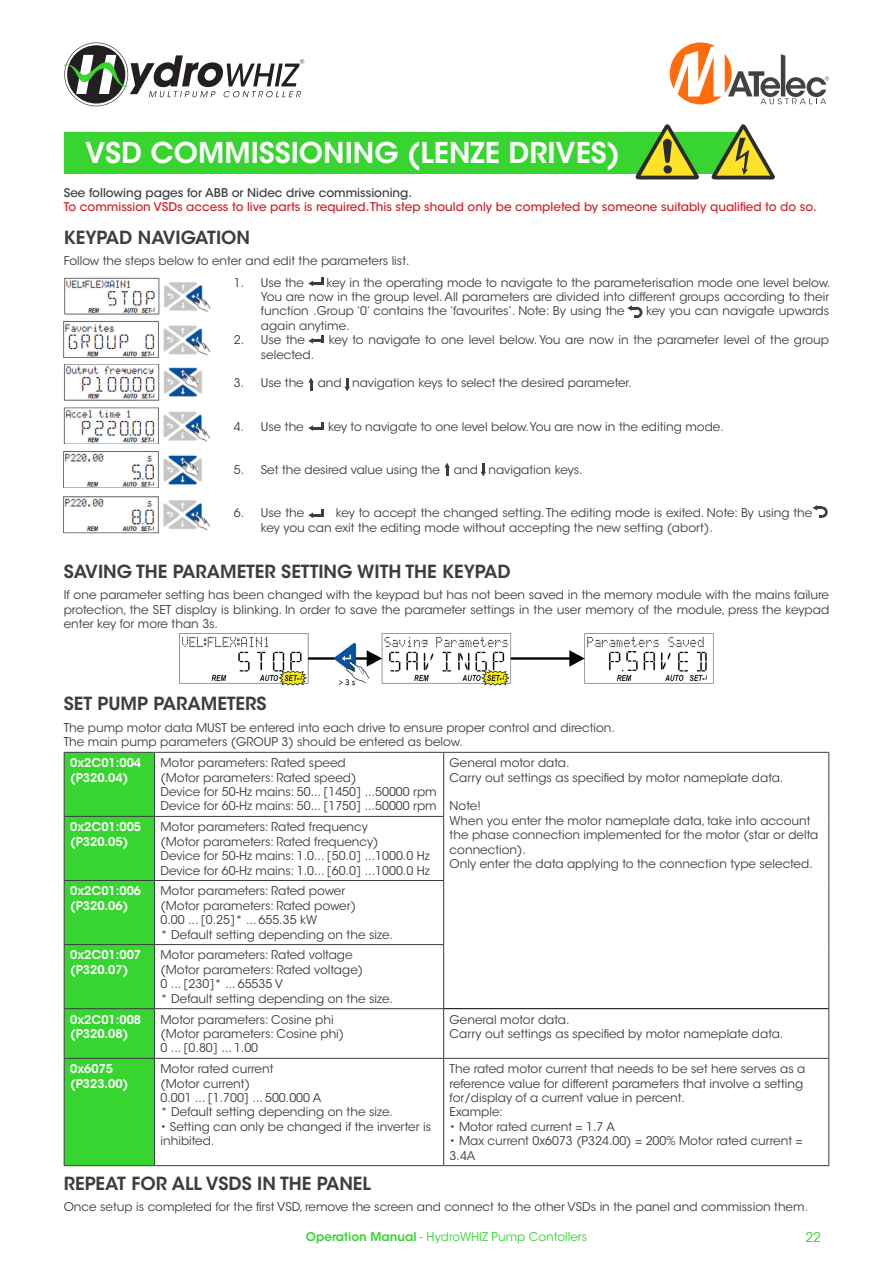
<style>
.page{position:relative;width:893px;height:1263px;background:#fff}
.page>*{position:absolute;margin:0;border:0;box-sizing:border-box;transform-origin:0 0}
.t1{font:600 28.5px "ITC Avant Garde Std";color:#fff}
.t2{font:600 18px "ITC Avant Garde Std";color:#3b3e42}
.t3{font:13.5px "ITC Avant Garde Std";color:#38d430}
.t4{font:12px/14.4px "ITC Avant Garde Std";color:#3b3e42}
.t5{font:600 12px/14.4px "ITC Avant Garde Std";color:#fff}
.t6{font:500 12px "ITC Avant Garde Std";color:#d2232a}
.t7{font:500 12px "ITC Avant Garde Std";color:#3b3e42}
.t8{font:12px "ITC Avant Garde Std";color:#38d430}
.s1{font-weight:600}
</style>
<div class="page">
<svg style="left:670px;top:43px;width:159px;height:61px"></svg>
<svg style="left:64px;top:43px;width:240px;height:63px"></svg>
<img style="left:64px;top:278px;width:146px;height:36px">
<img style="left:64px;top:321px;width:146px;height:37px">
<img style="left:64px;top:364px;width:138px;height:37px">
<img style="left:64px;top:407px;width:146px;height:36px">
<img style="left:64px;top:451px;width:138px;height:37px">
<img style="left:64px;top:497px;width:146px;height:36px">
<svg style="left:812px;top:505px;width:16px;height:12px"></svg>
<svg style="left:308px;top:278px;width:16px;height:8px"></svg>
<svg style="left:627px;top:305px;width:15px;height:13px"></svg>
<svg style="left:308px;top:335px;width:16px;height:9px"></svg>
<svg style="left:308px;top:378px;width:6px;height:13px"></svg>
<svg style="left:344px;top:378px;width:6px;height:13px"></svg>
<svg style="left:308px;top:422px;width:16px;height:9px"></svg>
<svg style="left:444px;top:463px;width:6px;height:13px"></svg>
<svg style="left:480px;top:463px;width:6px;height:13px"></svg>
<svg style="left:308px;top:509px;width:16px;height:9px"></svg>
<div style="left:65px;top:753px;width:89px;height:412px;background:#38d430"></div>
<hr style="left:64px;top:752px;width:90px;height:1px;background:#3b3e42">
<hr style="left:64px;top:753px;width:1px;height:63px;background:#3b3e42">
<hr style="left:154px;top:752px;width:290px;height:1px;background:#3b3e42">
<hr style="left:154px;top:753px;width:1px;height:63px;background:#3b3e42">
<hr style="left:444px;top:752px;width:385px;height:1px;background:#3b3e42">
<hr style="left:443px;top:753px;width:1px;height:63px;background:#3b3e42">
<hr style="left:828px;top:753px;width:1px;height:63px;background:#3b3e42">
<hr style="left:64px;top:816px;width:90px;height:1px;background:#3b3e42">
<hr style="left:64px;top:817px;width:1px;height:63px;background:#3b3e42">
<hr style="left:154px;top:816px;width:290px;height:1px;background:#3b3e42">
<hr style="left:154px;top:817px;width:1px;height:63px;background:#3b3e42">
<hr style="left:443px;top:817px;width:1px;height:63px;background:#3b3e42">
<hr style="left:828px;top:816px;width:1px;height:64px;background:#3b3e42">
<hr style="left:64px;top:880px;width:90px;height:1px;background:#3b3e42">
<hr style="left:64px;top:881px;width:1px;height:63px;background:#3b3e42">
<hr style="left:154px;top:880px;width:290px;height:1px;background:#3b3e42">
<hr style="left:154px;top:881px;width:1px;height:63px;background:#3b3e42">
<hr style="left:443px;top:881px;width:1px;height:63px;background:#3b3e42">
<hr style="left:828px;top:880px;width:1px;height:64px;background:#3b3e42">
<hr style="left:64px;top:944px;width:90px;height:1px;background:#3b3e42">
<hr style="left:64px;top:945px;width:1px;height:63px;background:#3b3e42">
<hr style="left:154px;top:944px;width:290px;height:1px;background:#3b3e42">
<hr style="left:154px;top:945px;width:1px;height:63px;background:#3b3e42">
<hr style="left:443px;top:945px;width:1px;height:63px;background:#3b3e42">
<hr style="left:828px;top:944px;width:1px;height:65px;background:#3b3e42">
<hr style="left:64px;top:1008px;width:90px;height:1px;background:#3b3e42">
<hr style="left:64px;top:1009px;width:1px;height:49px;background:#3b3e42">
<hr style="left:154px;top:1008px;width:290px;height:1px;background:#3b3e42">
<hr style="left:154px;top:1009px;width:1px;height:49px;background:#3b3e42">
<hr style="left:443px;top:1009px;width:1px;height:49px;background:#3b3e42">
<hr style="left:828px;top:1009px;width:1px;height:49px;background:#3b3e42">
<hr style="left:64px;top:1058px;width:90px;height:1px;background:#3b3e42">
<hr style="left:64px;top:1059px;width:1px;height:106px;background:#3b3e42">
<hr style="left:154px;top:1058px;width:290px;height:1px;background:#3b3e42">
<hr style="left:154px;top:1059px;width:1px;height:106px;background:#3b3e42">
<hr style="left:444px;top:1058px;width:385px;height:1px;background:#3b3e42">
<hr style="left:443px;top:1059px;width:1px;height:106px;background:#3b3e42">
<hr style="left:828px;top:1059px;width:1px;height:106px;background:#3b3e42">
<hr style="left:64px;top:1165px;width:90px;height:1px;background:#3b3e42">
<hr style="left:154px;top:1165px;width:290px;height:1px;background:#3b3e42">
<hr style="left:444px;top:1165px;width:385px;height:1px;background:#3b3e42">
<hr style="left:444px;top:1008px;width:384px;height:1px;background:#000">
<img style="left:179px;top:633px;width:535px;height:53px">
<div style="left:64px;top:132px;width:679px;height:41px;background:#38d430"></div>
<svg style="left:636px;top:124px;width:63px;height:56px"></svg>
<svg style="left:712px;top:124px;width:63px;height:56px"></svg>
<h1 class="t1" style="left:85px;top:135px;width:536px">VSD COMMISSIONING (LENZE DRIVES)</h1>
<p class="t7" style="left:64px;top:185px;width:350px">See following pages for ABB or Nidec drive commissioning.</p>
<p class="t6" style="left:64px;top:200px;width:754px">To commission VSDs access to live parts is required. This step should only be completed by someone suitably qualified to do so.</p>
<h2 class="t2" style="left:64px;top:226px;width:188px">KEYPAD NAVIGATION</h2>
<p class="t4" style="left:64px;top:254px;width:347px">Follow the steps below to enter and edit the parameters list.</p>
<p class="t4" style="left:234px;top:275px;width:72px">1. Use the</p>
<p class="t4" style="left:261px;top:275px;width:571px;text-align:justify;text-indent:66px">key in the operating mode to navigate to the parameterisation mode one level below.<br>You are now in the group level. All parameters are divided into different groups according to their function .Group ‘0’ contains the ‘favourites’. Note: By using the</p>
<p class="t4" style="left:646px;top:304px;width:185px">key you can navigate upwards</p>
<p class="t4" style="left:261px;top:318px;width:90px">again anytime.</p>
<p class="t4" style="left:234px;top:333px;width:73px">2. Use the</p>
<p class="t4" style="left:329px;top:333px;width:502px">key to navigate to one level below. You are now in the parameter level of the group</p>
<p class="t4" style="left:261px;top:347px;width:55px">selected.</p>
<p class="t4" style="left:234px;top:376px;width:400px">3. Use the and navigation keys to select the desired parameter.</p>
<p class="t4" style="left:234px;top:419px;width:71px">4. Use the</p>
<p class="t4" style="left:328px;top:419px;width:397px">key to navigate to one level below. You are now in the editing mode.</p>
<p class="t4" style="left:234px;top:462px;width:350px">5. Set the desired value using the and navigation keys.</p>
<p class="t4" style="left:234px;top:506px;width:72px">6. Use the</p>
<p class="t4" style="left:261px;top:506px;width:553px;text-indent:75px">key to accept the changed setting. The editing mode is exited. Note: By using the key you can exit the editing mode without accepting the new setting (abort).</p>
<h2 class="t2" style="left:64px;top:560px;width:448px">SAVING THE PARAMETER SETTING WITH THE KEYPAD</h2>
<p class="t4" style="left:64px;top:588px;width:767px;text-align:justify">If one parameter setting has been changed with the keypad but has not been saved in the memory module with the mains failure protection, the SET display is blinking. In order to save the parameter settings in the user memory of the module, press the keypad enter key for more than 3s.</p>
<h2 class="t2" style="left:64px;top:692px;width:204px">SET PUMP PARAMETERS</h2>
<p class="t4" style="left:64px;top:720px;width:553px">The pump motor data MUST be entered into each drive to ensure proper control and direction.<br>The main pump parameters (GROUP 3) should be entered as below.</p>
<p class="t5" style="left:70px;top:756px;width:72px">0x2C01:004 (P320.04)</p>
<p class="t4" style="left:160px;top:756px;width:278px">Motor parameters: Rated speed<br>(Motor parameters: Rated speed)<br>Device for 50-Hz mains: 50... [1450] ...50000 rpm Device for 60-Hz mains: 50... [1750] ...50000 rpm</p>
<p class="t4" style="left:450px;top:756px;width:335px">General motor data.<br>Carry out settings as specified by motor nameplate data.</p>
<p class="t4" style="left:450px;top:799px;width:370px">Note!<br>When you enter the motor nameplate data, take into account the phase connection implemented for the motor (star or delta connection).<br>Only enter the data applying to the connection type selected.</p>
<p class="t5" style="left:70px;top:820px;width:72px">0x2C01:005 (P320.05)</p>
<p class="t4" style="left:160px;top:820px;width:271px">Motor parameters: Rated frequency<br>(Motor parameters: Rated frequency)<br>Device for 50-Hz mains: 1.0... [50.0] ...1000.0 Hz Device for 60-Hz mains: 1.0... [60.0] ...1000.0 Hz</p>
<p class="t5" style="left:70px;top:884px;width:72px">0x2C01:006 (P320.06)</p>
<p class="t4" style="left:160px;top:884px;width:234px">Motor parameters: Rated power<br>(Motor parameters: Rated power)<br>0.00 ... [0.25]* ... 655.35 kW<br>* Default setting depending on the size.</p>
<p class="t5" style="left:70px;top:948px;width:72px">0x2C01:007 (P320.07)</p>
<p class="t4" style="left:160px;top:948px;width:234px">Motor parameters: Rated voltage (Motor parameters: Rated voltage)<br>0 ... [230]* ... 65535 V<br>* Default setting depending on the size.</p>
<p class="t5" style="left:70px;top:1012px;width:72px">0x2C01:008 (P320.08)</p>
<p class="t4" style="left:160px;top:1012px;width:185px">Motor parameters: Cosine phi (Motor parameters: Cosine phi)<br>0 ... [0.80] ... 1.00</p>
<p class="t4" style="left:450px;top:1012px;width:335px">General motor data.<br>Carry out settings as specified by motor nameplate data.</p>
<p class="t5" style="left:70px;top:1062px;width:60px">0x6075 (P323.00)</p>
<p class="t4" style="left:160px;top:1062px;width:234px">Motor rated current<br>(Motor current)<br>0.001 ... [1.700] ... 500.000 A<br>* Default setting depending on the size.</p>
<p class="t4" style="left:160px;top:1119px;width:272px">• Setting can only be changed if the inverter is inhibited.</p>
<p class="t4" style="left:450px;top:1062px;width:357px">The rated motor current that needs to be set here serves as a reference value for different parameters that involve a setting for/display of a current value in percent.<br>Example:</p>
<p class="t4" style="left:450px;top:1119px;width:167px">• Motor rated current = 1.7 A</p>
<p class="t4" style="left:450px;top:1134px;width:355px">• Max current 0x6073 (P324.00) = 200% Motor rated current =<br>3.4A</p>
<h2 class="t2" style="left:64px;top:1172px;width:309px">REPEAT FOR ALL VSDS IN THE PANEL</h2>
<p class="t4" style="left:64px;top:1200px;width:746px">Once setup is completed for the first VSD, remove the screen and connect to the other VSDs in the panel and commission them.</p>
<p class="t8" style="left:306px;top:1229px;width:283px"><span class="s1">Operation Manual</span> - HydroWHIZ Pump Contollers</p>
<p class="t3" style="left:805px;top:1229px;width:17px">22</p>
</div>
